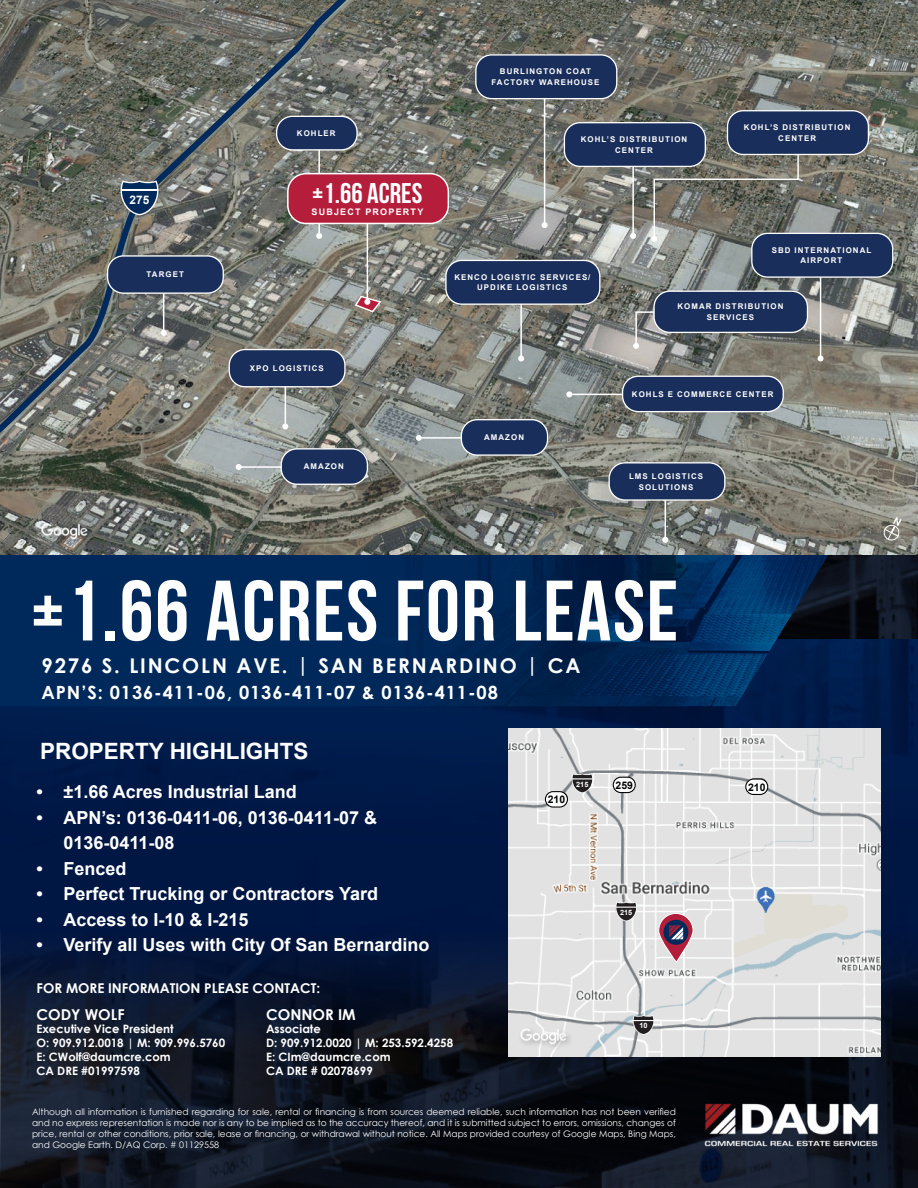
<style>
.page{position:relative;width:918px;height:1188px;background:#fff}
.page>*{position:absolute;margin:0;border:0;box-sizing:border-box;transform-origin:0 0}
.t1{font:700 85.5px "Bebas Neue";letter-spacing:.02em;color:#fff}
.t2{font:700 28.5px "Bebas Neue";color:#fff}
.t3{font:700 22.5px "Arial";color:#fff}
.t4{font:700 20.4px "Century Gothic";letter-spacing:.09em;color:#fff}
.t5{font:700 18.3px "Century Gothic";letter-spacing:.05em;color:#fff}
.t6{font:700 18px/25.5px "Arial";color:#fff}
.t7{font:700 15px "Century Gothic";color:#fff}
.t8{font:700 13.5px "Century Gothic";color:#fff}
.t9{font:700 11.85px "Arial";color:#fff}
.t10{font:700 11.55px/13.8px "Century Gothic";color:#fff}
.t11{font:700 10.5px "Arial";color:#020304}
.t12{font:9px/10.8px "Century Gothic";color:#fff;text-align:justify}
.t13{font:700 9px "Arial";letter-spacing:.135em;color:#fff}
.t14{font:700 7.95px/10.5px "Arial";letter-spacing:.135em;color:#fff;text-align:center}
.t15{font:700 7.35px "Arial";color:#fff}
</style>
<div class="page">
<img style="left:829px;top:555px;width:89px;height:84px">
<img style="left:0;top:1121px;width:918px;height:67px">
<img style="left:0;top:639px;width:918px;height:482px">
<img style="left:0;top:555px;width:829px;height:151px">
<img style="left:509px;top:728px;width:372px;height:328px">
<img style="left:704px;top:1099px;width:177px;height:51px">
<img style="left:0;top:0;width:918px;height:555px">
<svg style="left:882px;top:517px;width:20px;height:24px"></svg>
<div style="left:40px;top:522px;width:55px;height:24px;background:#231f20;opacity:.37"></div>
<img style="left:36px;top:519px;width:57px;height:22px">
<div style="left:518px;top:1026px;width:56px;height:25px;background:#e2e2e2"></div>
<img style="left:515px;top:1024px;width:57px;height:22px">
<svg style="left:658px;top:913px;width:36px;height:49px"></svg>
<svg style="left:663px;top:920px;width:25px;height:25px"></svg>
<svg style="left:669px;top:925px;width:14px;height:14px"></svg>
<svg style="left:616px;top:902px;width:21px;height:19px"></svg>
<svg style="left:633px;top:1015px;width:21px;height:20px"></svg>
<svg style="left:572px;top:774px;width:21px;height:19px"></svg>
<div style="left:545px;top:792px;width:22px;height:15px;background:#fff;border-radius:8px"></div>
<div style="left:545px;top:791px;width:23px;height:17px;border:1px solid #000;border-radius:8px"></div>
<div style="left:746px;top:779px;width:22px;height:15px;background:#fff;border-radius:8px"></div>
<div style="left:745px;top:779px;width:23px;height:16px;border:1px solid #000;border-radius:8px"></div>
<div style="left:613px;top:777px;width:22px;height:16px;background:#fff;border-radius:8px"></div>
<div style="left:613px;top:777px;width:23px;height:16px;border:1px solid #000;border-radius:8px"></div>
<hr style="left:820px;top:275px;width:1px;height:83px;background:#fff">
<svg style="left:818px;top:355px;width:6px;height:6px"></svg>
<div style="left:752px;top:233px;width:141px;height:44px;background:#192e5a;border-radius:16px"></div>
<div style="left:751px;top:233px;width:142px;height:45px;border:1px solid #fff;border-radius:16px"></div>
<svg style="left:651px;top:121px;width:149px;height:121px;background:#74746c"></svg>
<div style="left:727px;top:111px;width:141px;height:43px;background:#192e5a;border-radius:16px"></div>
<div style="left:727px;top:110px;width:142px;height:45px;border:1px solid #fff;border-radius:16px"></div>
<hr style="left:632px;top:152px;width:2px;height:84px;background:#fff">
<svg style="left:630px;top:233px;width:6px;height:6px"></svg>
<div style="left:564px;top:123px;width:141px;height:43px;background:#192e5a;border-radius:16px"></div>
<div style="left:564px;top:122px;width:142px;height:45px;border:1px solid #fff;border-radius:16px"></div>
<hr style="left:520px;top:275px;width:2px;height:83px;background:#fff">
<svg style="left:518px;top:355px;width:6px;height:6px"></svg>
<div style="left:446px;top:260px;width:154px;height:44px;background:#192e5a;border-radius:16px"></div>
<div style="left:445px;top:260px;width:155px;height:45px;border:1px solid #fff;border-radius:16px"></div>
<hr style="left:665px;top:475px;width:1px;height:65px;background:#fff">
<svg style="left:662px;top:537px;width:6px;height:6px"></svg>
<div style="left:609px;top:463px;width:116px;height:37px;background:#192e5a;border-radius:16px"></div>
<div style="left:609px;top:462px;width:117px;height:39px;border:1px solid #fff;border-radius:16px"></div>
<hr style="left:569px;top:394px;width:84px;height:1px;background:#fff">
<svg style="left:566px;top:391px;width:6px;height:6px"></svg>
<div style="left:623px;top:376px;width:160px;height:36px;background:#192e5a;border-radius:16px"></div>
<div style="left:622px;top:376px;width:162px;height:36px;border:1px solid #fff;border-radius:16px"></div>
<hr style="left:419px;top:437px;width:83px;height:2px;background:#fff">
<svg style="left:416px;top:435px;width:6px;height:6px"></svg>
<div style="left:461px;top:420px;width:87px;height:35px;background:#192e5a;border-radius:16px"></div>
<div style="left:461px;top:419px;width:87px;height:37px;border:1px solid #fff;border-radius:16px"></div>
<hr style="left:239px;top:466px;width:83px;height:2px;background:#fff">
<svg style="left:236px;top:464px;width:6px;height:6px"></svg>
<div style="left:281px;top:449px;width:86px;height:35px;background:#192e5a;border-radius:16px"></div>
<div style="left:281px;top:448px;width:87px;height:37px;border:1px solid #fff;border-radius:16px"></div>
<svg style="left:633px;top:311px;width:29px;height:38px"></svg>
<div style="left:654px;top:291px;width:153px;height:41px;background:#192e5a;border-radius:16px"></div>
<div style="left:653px;top:291px;width:155px;height:42px;border:1px solid #fff;border-radius:16px"></div>
<hr style="left:544px;top:95px;width:1px;height:130px;background:#fff">
<svg style="left:542px;top:222px;width:6px;height:6px"></svg>
<div style="left:476px;top:55px;width:141px;height:44px;background:#192e5a;border-radius:16px"></div>
<div style="left:475px;top:54px;width:142px;height:45px;border:1px solid #fff;border-radius:16px"></div>
<hr style="left:367px;top:218px;width:1px;height:84px;background:#fff">
<svg style="left:356px;top:294px;width:27px;height:19px"></svg>
<div style="left:288px;top:174px;width:160px;height:49px;background:#b41e3b;border-radius:18px"></div>
<div style="left:287px;top:173px;width:162px;height:51px;border:2px solid #fff;border-radius:18px"></div>
<svg style="left:0;top:0;width:356px;height:442px;background:#72716d"></svg>
<svg style="left:121px;top:180px;width:38px;height:35px"></svg>
<hr style="left:163px;top:268px;width:1px;height:65px;background:#fff">
<svg style="left:161px;top:330px;width:6px;height:6px"></svg>
<div style="left:108px;top:256px;width:115px;height:37px;background:#192e5a;border-radius:16px"></div>
<div style="left:107px;top:255px;width:117px;height:39px;border:1px solid #fff;border-radius:16px"></div>
<h3 class="t9" style="left:130px;top:191px;width:21px">275</h3>
<p class="t14" style="left:147px;top:269px;width:39px">TARGET</p>
<p class="t14" style="left:297px;top:128px;width:40px">KOHLER</p>
<h2 class="t2" style="left:312px;top:178px;width:112px">±1.66 ACRES</h2>
<p class="t13" style="left:311px;top:206px;width:113px">SUBJECT PROPERTY</p>
<p class="t14" style="left:250px;top:363px;width:76px">XPO LOGISTICS</p>
<p class="t14" style="left:304px;top:461px;width:42px">AMAZON</p>
<p class="t14" style="left:492px;top:66px;width:109px">BURLINGTON COAT<br>FACTORY WAREHOUSE</p>
<p class="t14" style="left:744px;top:122px;width:108px">KOHL’S DISTRIBUTION</p>
<p class="t14" style="left:581px;top:134px;width:108px">KOHL’S DISTRIBUTION</p>
<p class="t14" style="left:778px;top:133px;width:39px">CENTER</p>
<p class="t14" style="left:615px;top:145px;width:39px">CENTER</p>
<p class="t14" style="left:454px;top:272px;width:138px">KENCO LOGISTIC SERVICES/<br>UPDIKE LOGISTICS</p>
<p class="t14" style="left:484px;top:432px;width:42px">AMAZON</p>
<p class="t14" style="left:772px;top:245px;width:101px">SBD INTERNATIONAL<br>AIRPORT</p>
<p class="t14" style="left:677px;top:301px;width:108px">KOMAR DISTRIBUTION<br>SERVICES</p>
<p class="t14" style="left:632px;top:389px;width:143px">KOHLS E COMMERCE CENTER</p>
<p class="t14" style="left:629px;top:471px;width:75px">LMS LOGISTICS<br>SOLUTIONS</p>
<h1 class="t1" style="left:31px;top:564px;width:649px">±1.66 ACRES FOR LEASE</h1>
<h3 class="t4" style="left:41px;top:650px;width:541px">9276 S. LINCOLN AVE. | SAN BERNARDINO | CA</h3>
<h3 class="t5" style="left:41px;top:678px;width:458px">APN’S: 0136-411-06, 0136-411-07 &amp; 0136-411-08</h3>
<h3 class="t3" style="left:40px;top:735px;width:270px">PROPERTY HIGHLIGHTS</h3>
<h3 class="t6" style="left:36px;top:780px;width:262px">• ±1.66 Acres Industrial Land</h3>
<h3 class="t6" style="left:63px;top:805px;width:315px;text-indent:-27px">• APN’s: 0136-0411-06, 0136-0411-07 &amp;<br>0136-0411-08</h3>
<h3 class="t6" style="left:36px;top:856px;width:92px">• Fenced</h3>
<h3 class="t6" style="left:36px;top:882px;width:343px">• Perfect Trucking or Contractors Yard</h3>
<h3 class="t6" style="left:36px;top:907px;width:214px">• Access to I-10 &amp; I-215</h3>
<h3 class="t6" style="left:36px;top:933px;width:395px">• Verify all Uses with City Of San Bernardino</h3>
<h3 class="t8" style="left:37px;top:978px;width:285px">FOR MORE INFORMATION PLEASE CONTACT:</h3>
<h3 class="t7" style="left:36px;top:1003px;width:90px">CODY WOLF</h3>
<p class="t10" style="left:36px;top:1022px;width:190px">Executive Vice President<br>O: 909.912.0018 | M: 909.996.5760<br>E: CWolf@daumcre.com<br>CA DRE #01997598</p>
<h3 class="t7" style="left:266px;top:1003px;width:91px">CONNOR IM</h3>
<p class="t10" style="left:266px;top:1022px;width:189px">Associate<br>D: 909.912.0020 | M: 253.592.4258<br>E: CIm@daumcre.com<br>CA DRE # 02078699</p>
<p class="t11" style="left:548px;top:792px;width:19px">210</p>
<p class="t15" style="left:576px;top:779px;width:14px">215</p>
<p class="t11" style="left:616px;top:778px;width:19px">259</p>
<p class="t11" style="left:748px;top:779px;width:19px">210</p>
<p class="t15" style="left:620px;top:907px;width:14px">215</p>
<p class="t15" style="left:639px;top:1021px;width:10px">10</p>
<p class="t12" style="left:32px;top:1107px;width:645px">Although all information is furnished regarding for sale, rental or financing is from sources deemed reliable, such information has not been verified and no express representation is made nor is any to be implied as to the accuracy thereof, and it is submitted subject to errors, omissions, changes of price, rental or other conditions, prior sale, lease or financing, or withdrawal without notice. All Maps provided courtesy of Google Maps, Bing Maps, and Google Earth. D/AQ Corp. # 01129558</p>
</div>
